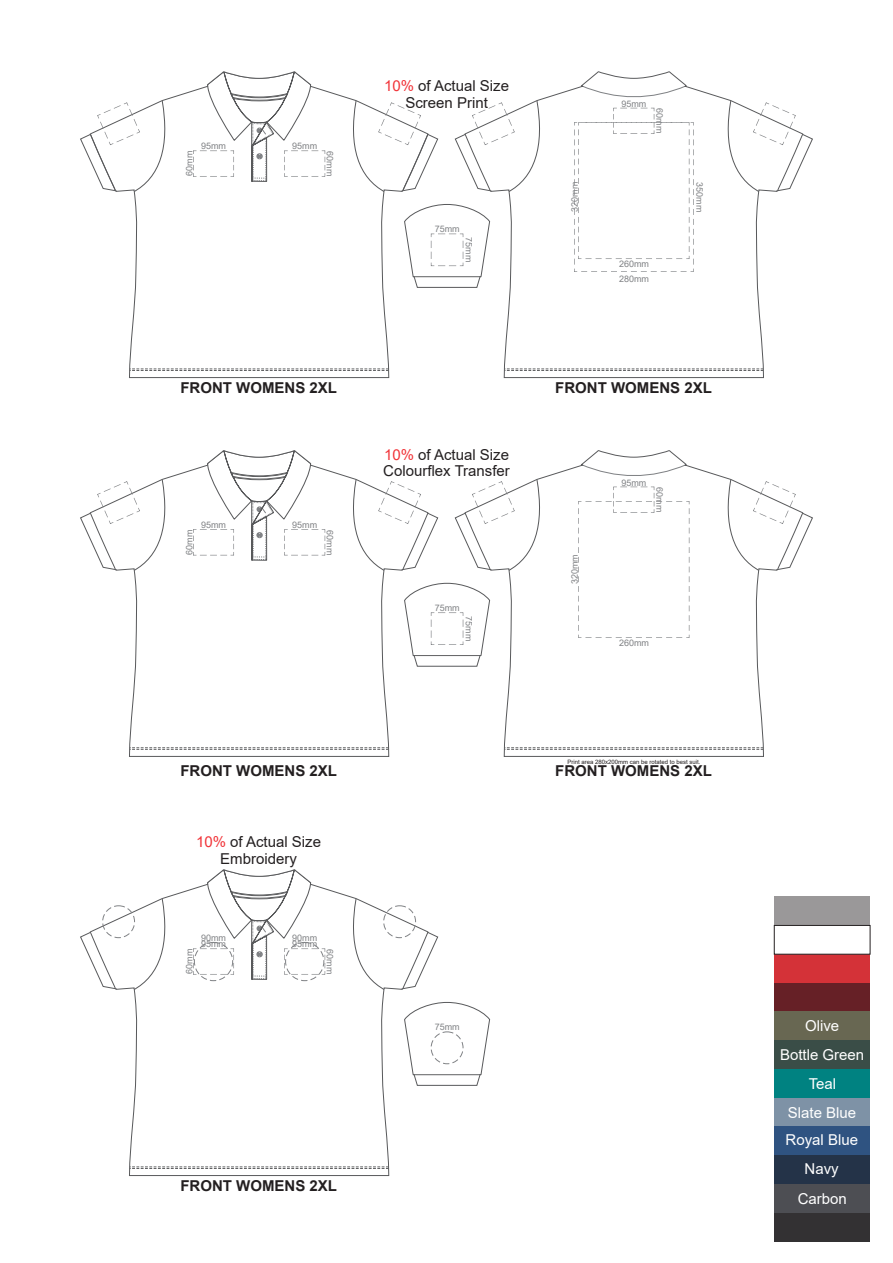
<style>
.page{position:relative;width:893px;height:1263px;background:#fff}
.page>*{position:absolute;margin:0;border:0;box-sizing:border-box;transform-origin:0 0}
.t1{font:15px/16.8px "Arial";color:#231f20;text-align:center}
.t2{font:700 15px "Arial";color:#231f20}
.t3{font:15px/28.8px "Arial";color:#fff;text-align:center}
.t4{font:9px/14.1px "Arial";color:#808285}
.t5{font:6px "Arial";color:#231f20}
.s1{color:#f13338}
</style>
<div class="page">
<svg style="left:80px;top:71px;width:358px;height:307px"></svg>
<svg style="left:80px;top:450px;width:358px;height:307px"></svg>
<svg style="left:80px;top:869px;width:358px;height:307px"></svg>
<svg style="left:455px;top:71px;width:358px;height:307px"></svg>
<svg style="left:455px;top:450px;width:358px;height:307px"></svg>
<svg style="left:404px;top:1002px;width:86px;height:84px"></svg>
<svg style="left:193px;top:72px;width:132px;height:166px"></svg>
<svg style="left:574px;top:108px;width:120px;height:164px"></svg>
<svg style="left:90px;top:100px;width:80px;height:94px"></svg>
<svg style="left:348px;top:100px;width:80px;height:94px"></svg>
<svg style="left:465px;top:100px;width:80px;height:94px"></svg>
<svg style="left:723px;top:100px;width:80px;height:94px"></svg>
<svg style="left:404px;top:204px;width:86px;height:84px"></svg>
<svg style="left:193px;top:451px;width:132px;height:166px"></svg>
<svg style="left:578px;top:487px;width:111px;height:151px"></svg>
<svg style="left:90px;top:479px;width:80px;height:94px"></svg>
<svg style="left:348px;top:479px;width:80px;height:94px"></svg>
<svg style="left:465px;top:479px;width:80px;height:94px"></svg>
<svg style="left:723px;top:479px;width:80px;height:94px"></svg>
<svg style="left:404px;top:583px;width:86px;height:84px"></svg>
<svg style="left:193px;top:870px;width:132px;height:110px"></svg>
<div style="left:431px;top:1031px;width:32px;height:33px;border:1px dashed #808285;border-radius:50%"></div>
<div style="left:383px;top:905px;width:33px;height:33px;border:1px dashed #808285;border-radius:50%"></div>
<div style="left:102px;top:905px;width:33px;height:33px;border:1px dashed #808285;border-radius:50%"></div>
<div style="left:285px;top:942px;width:39px;height:39px;border:1px dashed #808285;border-radius:50%"></div>
<div style="left:194px;top:942px;width:39px;height:39px;border:1px dashed #808285;border-radius:50%"></div>
<div style="left:774px;top:896px;width:96px;height:29px;background:#9a9899"></div>
<div style="left:774px;top:954px;width:96px;height:29px;background:#d43238"></div>
<div style="left:774px;top:983px;width:96px;height:28px;background:#662026"></div>
<div style="left:774px;top:925px;width:96px;height:29px;background:#fff;border:1px solid #231f20"></div>
<div style="left:774px;top:1098px;width:96px;height:28px;background:#7e92a6"></div>
<div style="left:774px;top:1184px;width:96px;height:29px;background:#4d4e53"></div>
<div style="left:774px;top:1126px;width:96px;height:29px;background:#2f5381"></div>
<div style="left:774px;top:1213px;width:96px;height:28px;background:#333133"></div>
<div style="left:774px;top:1069px;width:96px;height:29px;background:#008281"></div>
<div style="left:774px;top:1155px;width:96px;height:29px;background:#243348"></div>
<div style="left:774px;top:1040px;width:96px;height:29px;background:#3a4d47"></div>
<div style="left:774px;top:1011px;width:96px;height:29px;background:#686752"></div>
<p class="t4" style="left:182px;top:176px;width:27px;rotate:-90deg">60mm</p>
<p class="t4" style="left:201px;top:139px;width:27px">95mm</p>
<p class="t4" style="left:292px;top:139px;width:27px">95mm</p>
<p class="t4" style="left:337px;top:151px;width:27px;rotate:90deg">60mm</p>
<h1 class="t1" style="left:384px;top:77px;width:127px"><span class="s1">10%</span> of Actual Size<br>Screen Print</h1>
<p class="t4" style="left:435px;top:222px;width:27px">75mm</p>
<p class="t4" style="left:476px;top:237px;width:27px;rotate:90deg">75mm</p>
<p class="t4" style="left:621px;top:96px;width:27px">95mm</p>
<p class="t4" style="left:667px;top:108px;width:27px;rotate:90deg">60mm</p>
<p class="t4" style="left:568px;top:212px;width:32px;rotate:-90deg">320mm</p>
<p class="t4" style="left:707px;top:182px;width:32px;rotate:90deg">350mm</p>
<p class="t4" style="left:619px;top:257px;width:32px">260mm<br>280mm</p>
<h1 class="t2" style="left:180px;top:377px;width:158px">FRONT WOMENS 2XL</h1>
<h1 class="t2" style="left:555px;top:377px;width:158px">FRONT WOMENS 2XL</h1>
<p class="t4" style="left:182px;top:555px;width:27px;rotate:-90deg">60mm</p>
<p class="t4" style="left:201px;top:518px;width:27px">95mm</p>
<p class="t4" style="left:292px;top:518px;width:27px">95mm</p>
<p class="t4" style="left:337px;top:530px;width:27px;rotate:90deg">60mm</p>
<h1 class="t1" style="left:383px;top:446px;width:128px;text-align:left"><span class="s1">10%</span> of Actual Size<br>Colourflex Transfer</h1>
<p class="t4" style="left:435px;top:600px;width:27px">75mm</p>
<p class="t4" style="left:476px;top:616px;width:27px;rotate:90deg">75mm</p>
<p class="t4" style="left:568px;top:584px;width:32px;rotate:-90deg">320mm</p>
<p class="t4" style="left:621px;top:475px;width:27px">95mm</p>
<p class="t4" style="left:667px;top:487px;width:27px;rotate:90deg">60mm</p>
<p class="t4" style="left:619px;top:635px;width:32px">260mm</p>
<p class="t5" style="left:567px;top:758px;width:135px">Print area 280x200mm can be rotated to best suit.</p>
<h1 class="t2" style="left:180px;top:760px;width:158px">FRONT WOMENS 2XL</h1>
<h1 class="t2" style="left:555px;top:760px;width:158px">FRONT WOMENS 2XL</h1>
<h1 class="t1" style="left:196px;top:834px;width:127px"><span class="s1">10%</span> of Actual Size<br>Embroidery</h1>
<p class="t4" style="left:182px;top:974px;width:27px;rotate:-90deg">60mm</p>
<p class="t4" style="left:201px;top:930px;width:27px">90mm</p>
<p class="t4" style="left:292px;top:930px;width:27px">90mm</p>
<p class="t4" style="left:201px;top:937px;width:27px">95mm</p>
<p class="t4" style="left:292px;top:937px;width:27px">95mm</p>
<p class="t4" style="left:337px;top:949px;width:27px;rotate:90deg">60mm</p>
<h1 class="t2" style="left:180px;top:1175px;width:158px">FRONT WOMENS 2XL</h1>
<p class="t4" style="left:435px;top:1019px;width:27px">75mm</p>
<h1 class="t3" style="left:780px;top:1011px;width:86px">Olive<br>Bottle Green<br>Teal<br>Slate Blue</h1>
<h1 class="t3" style="left:786px;top:1125px;width:74px">Royal Blue<br>Navy</h1>
<h1 class="t3" style="left:798px;top:1184px;width:51px">Carbon</h1>
</div>
